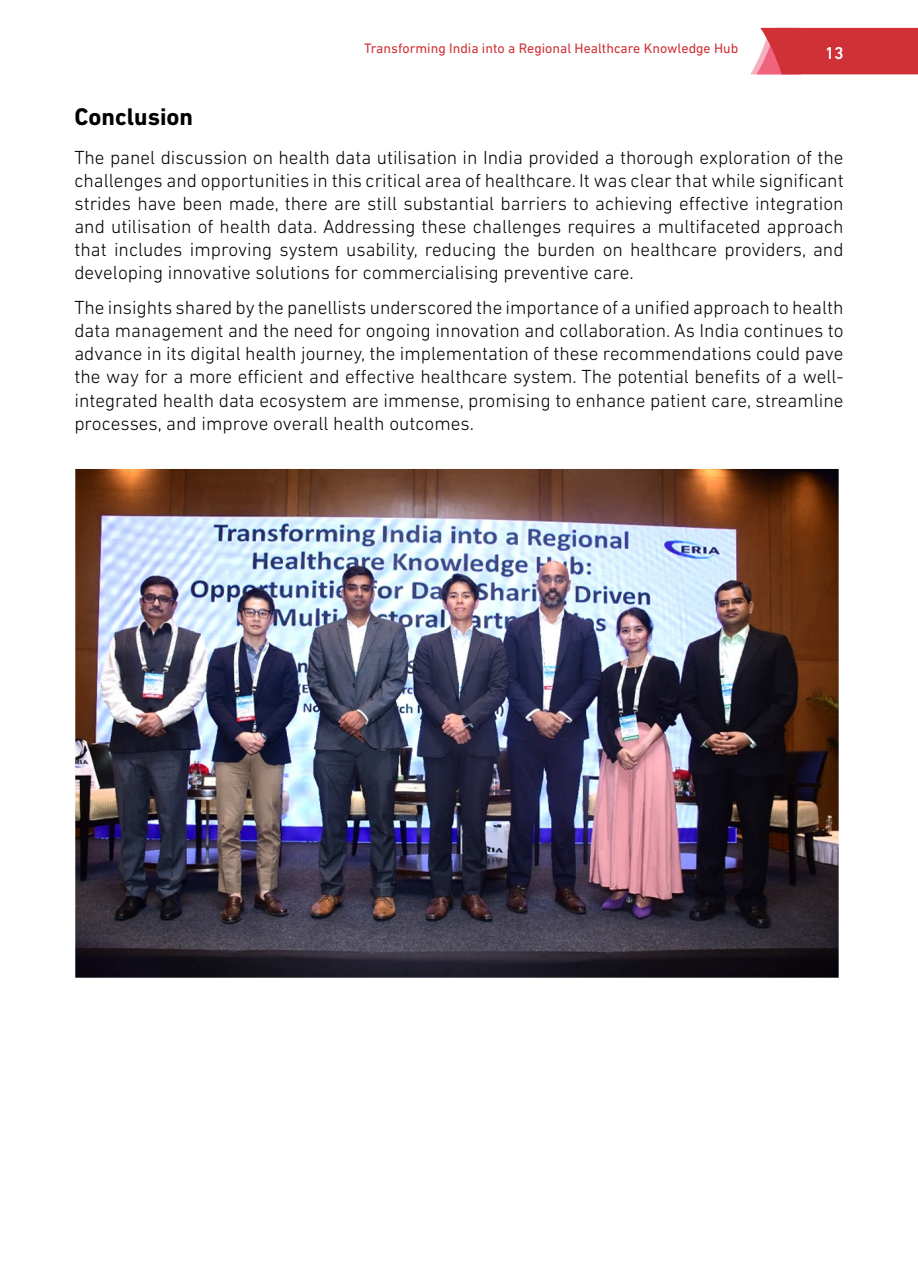
<style>
.page{position:relative;width:918px;height:1265px;background:#fff}
.page>*{position:absolute;margin:0;border:0;box-sizing:border-box;transform-origin:0 0}
.Paragraph_Style_5{font:700 24.5px "DIN Next LT Pro";color:#000}
.t1{font:300 19.25px/23.1px "DIN Next LT Pro";color:#000;text-align:justify}
.t2{font:500 17.5px "DIN Next LT Pro";color:#fff}
.t3{font:14px "DIN Next LT Pro";color:#cf3137}
</style>
<div class="page">
<svg style="left:750px;top:28px;width:168px;height:46px;background:#d44349"></svg>
<img style="left:75px;top:468px;width:764px;height:510px">
<p class="t3" style="left:364px;top:40px;width:376px">Transforming India into a Regional Healthcare Knowledge Hub</p>
<p class="t2" style="left:824px;top:43px;width:21px">13</p>
<p class="Paragraph_Style_5" style="left:74px;top:102px;width:120px">Conclusion</p>
<p class="t1" style="left:74px;top:145px;width:770px">The panel discussion on health data utilisation in India provided a thorough exploration of the challenges and opportunities in this critical area of healthcare. It was clear that while significant strides have been made, there are still substantial barriers to achieving effective integration and utilisation of health data. Addressing these challenges requires a multifaceted approach that includes improving system usability, reducing the burden on healthcare providers, and developing innovative solutions for commercialising preventive care.</p>
<p class="t1" style="left:74px;top:296px;width:770px">The insights shared by the panellists underscored the importance of a unified approach to health data management and the need for ongoing innovation and collaboration. As India continues to advance in its digital health journey, the implementation of these recommendations could pave the way for a more efficient and effective healthcare system. The potential benefits of a well&shy;integrated health data ecosystem are immense, promising to enhance patient care, streamline processes, and improve overall health outcomes.</p>
</div>
